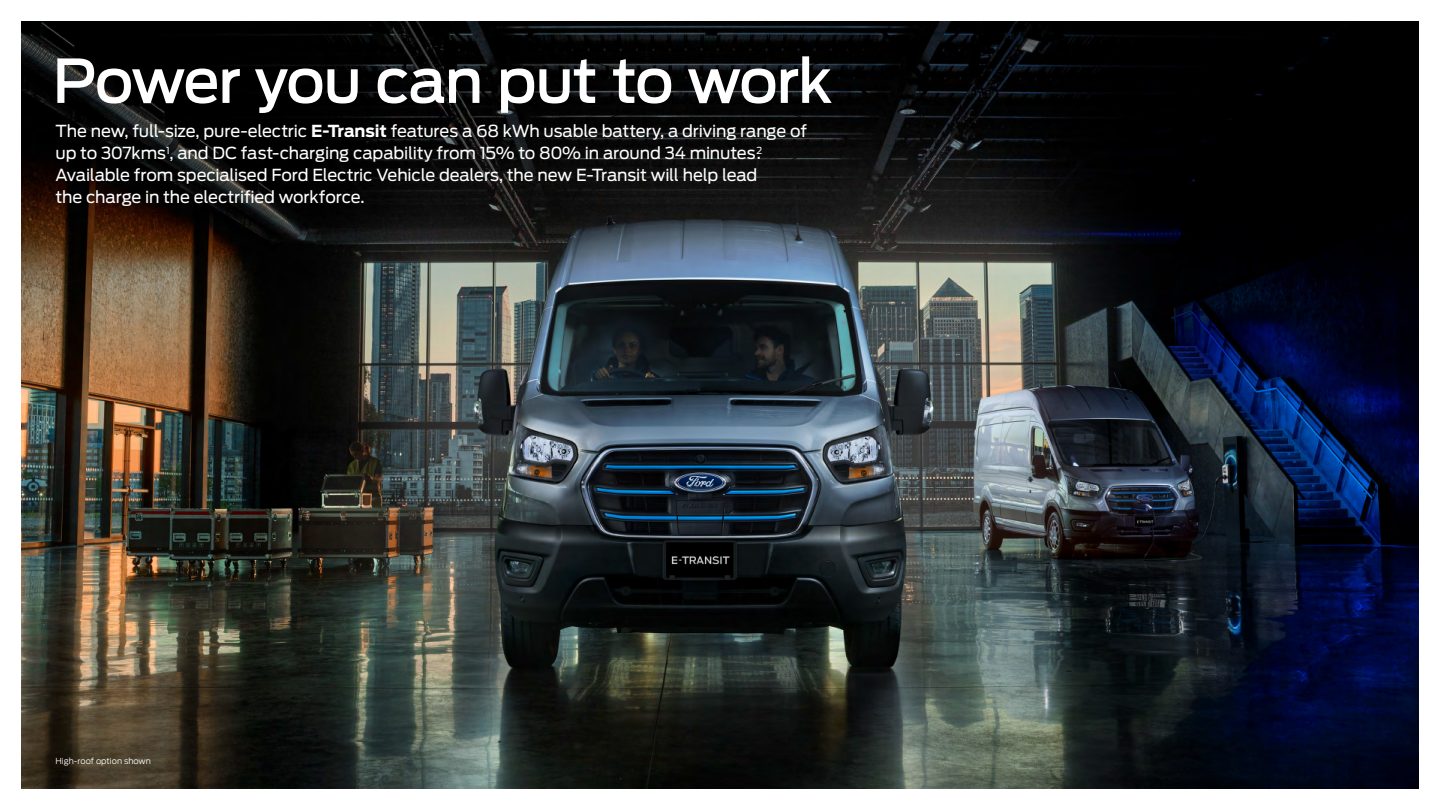
<style>
.page{position:relative;width:1440px;height:810px;background:#fff}
.page>*{position:absolute;margin:0;border:0;box-sizing:border-box;transform-origin:0 0}
.t1{font:500 60px "Ford Antenna";letter-spacing:-.025em;color:#fff}
.t2{font:16.5px/21.8px "Ford Antenna";letter-spacing:-.01em;color:#fff}
.t3{font:300 8.25px "Ford Antenna";color:#fff}
.s1{font-weight:700}
</style>
<div class="page">
<img style="left:21px;top:21px;width:1398px;height:768px">
<h1 class="t1" style="left:53px;top:29px;width:781px">Power you can put to work</h1>
<p class="t2" style="left:56px;top:119px;width:753px">The new, full-size, pure-electric <span class="s1">E-Transit</span> features a 68 kWh usable battery, a driving range of up to 307kms<sup>1</sup>, and DC fast-charging capability from 15% to 80% in around 34 minutes<sup>2</sup>.<br>Available from specialised Ford Electric Vehicle dealers, the new E-Transit will help lead<br>the charge in the electrified workforce.</p>
<p class="t3" style="left:56px;top:754px;width:97px">High-roof option shown</p>
</div>
